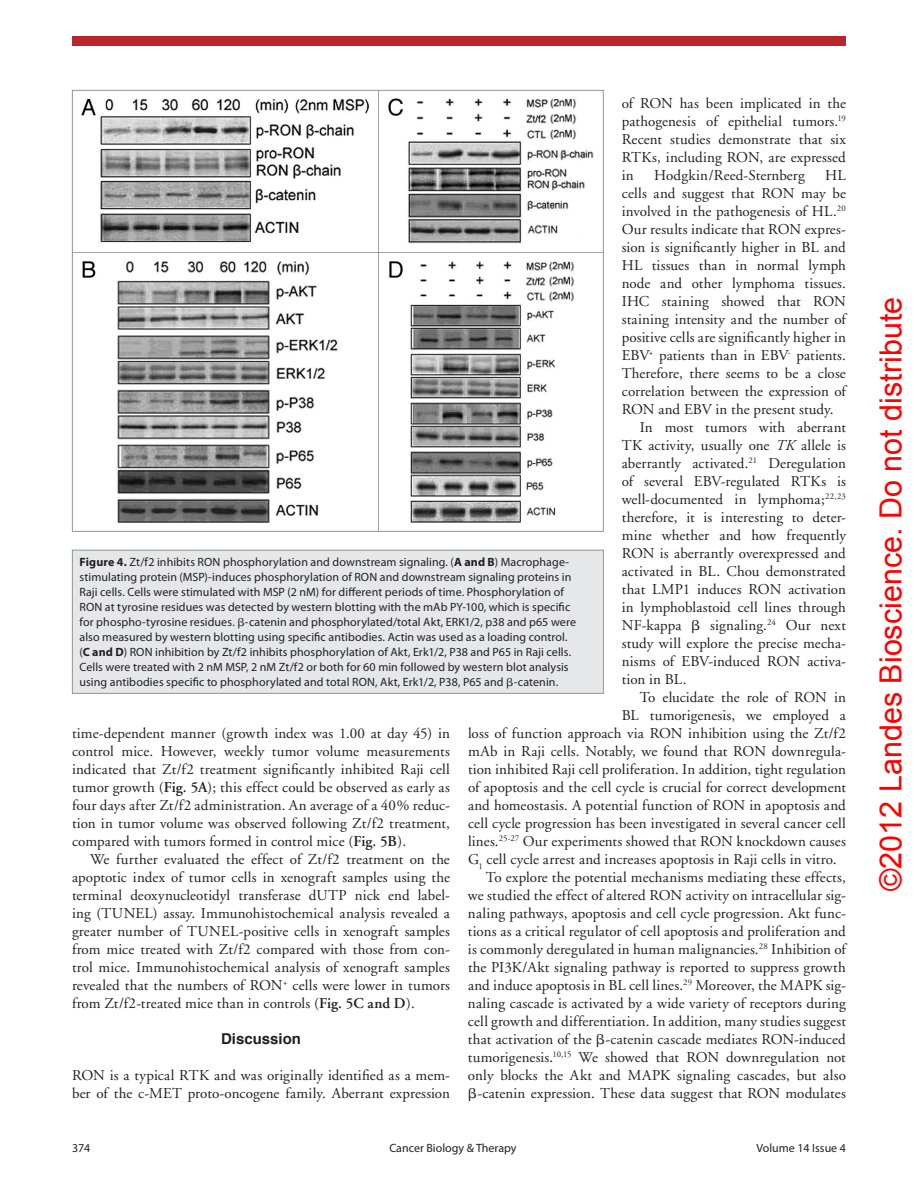
<style>
.page{position:relative;width:918px;height:1188px;background:#fff}
.page>*{position:absolute;margin:0;border:0;box-sizing:border-box;transform-origin:0 0}
.t1{font:30.45px "Arial";color:#f00}
.t2{font:15px/18px "Adobe Garamond";letter-spacing:.01em;color:#231f20;text-align:justify}
.t3{font:700 15px "Helvetica";color:#231f20}
.t4{font:12px/15px "Myriad Pro";letter-spacing:.005em;color:#231f20}
.s1{font-style:italic}
.s2{font-family:"Universal Std Greekw Math Pi"}
.s3{font-weight:700}
.s4{font-weight:600}
</style>
<div class="page">
<div style="left:72px;top:36px;width:774px;height:10px;background:#b7262b"></div>
<div style="left:72px;top:550px;width:531px;height:143px;background:#e6e7e9"></div>
<div style="left:72px;top:550px;width:532px;height:144px;border:1px solid #939598"></div>
<img style="left:74px;top:92px;width:528px;height:438px">
<p class="t2" style="left:622px;top:95px;width:226px">of RON has been implicated in the pathogenesis of epithelial tumors.<sup>19<br></sup>Recent studies demonstrate that six RTKs, including RON, are expressed in</p>
<p class="t2" style="left:654px;top:167px;width:152px">Hodgkin/Reed-Sternberg</p>
<p class="t2" style="left:825px;top:167px;width:22px">HL</p>
<p class="t2" style="left:622px;top:185px;width:226px">cells and suggest that RON may be</p>
<p class="t2" style="left:622px;top:203px;width:226px">involved in the pathogenesis of HL.<sup>20</sup></p>
<p class="t2" style="left:622px;top:221px;width:226px">Our results indicate that RON expres-</p>
<p class="t2" style="left:622px;top:239px;width:226px">sion is significantly higher in BL and</p>
<p class="t2" style="left:622px;top:257px;width:226px">HL tissues than in normal lymph</p>
<p class="t2" style="left:622px;top:275px;width:226px">node and other lymphoma tissues.</p>
<p class="t2" style="left:622px;top:293px;width:226px">IHC staining showed that RON</p>
<p class="t2" style="left:622px;top:311px;width:226px">staining intensity and the number of</p>
<p class="t2" style="left:622px;top:329px;width:226px">positive cells are significantly higher in</p>
<p class="t2" style="left:622px;top:347px;width:226px">EBV<sup>+</sup> patients than in EBV<sup>-</sup> patients.</p>
<p class="t2" style="left:622px;top:365px;width:226px">Therefore, there seems to be a close</p>
<p class="t2" style="left:622px;top:383px;width:226px">correlation between the expression of</p>
<p class="t2" style="left:622px;top:401px;width:213px">RON and EBV in the present study.</p>
<p class="t2" style="left:640px;top:419px;width:208px">In most tumors with aberrant</p>
<p class="t2" style="left:622px;top:437px;width:226px">TK activity, usually one <span class="s1">TK</span> allele is</p>
<p class="t2" style="left:622px;top:455px;width:226px">aberrantly activated.<sup>21</sup> Deregulation</p>
<p class="t2" style="left:622px;top:473px;width:226px">of several EBV-regulated RTKs is</p>
<p class="t2" style="left:622px;top:491px;width:226px">well-documented in lymphoma;<sup>22,23</sup></p>
<p class="t2" style="left:622px;top:509px;width:226px">therefore, it is interesting to deter-</p>
<p class="t2" style="left:622px;top:527px;width:226px">mine whether and how frequently</p>
<p class="t2" style="left:622px;top:545px;width:226px">RON is aberrantly overexpressed and</p>
<p class="t2" style="left:622px;top:563px;width:226px">activated in BL. Chou demonstrated</p>
<p class="t2" style="left:622px;top:581px;width:226px">that LMP1 induces RON activation</p>
<p class="t2" style="left:622px;top:599px;width:226px">in lymphoblastoid cell lines through</p>
<p class="t2" style="left:622px;top:617px;width:226px">NF-kappa <span class="s2">β</span> signaling.<sup>24</sup> Our next</p>
<p class="t2" style="left:622px;top:635px;width:226px">study will explore the precise mecha-</p>
<p class="t2" style="left:622px;top:653px;width:226px">nisms of EBV-induced RON activa-</p>
<p class="t2" style="left:622px;top:671px;width:66px">tion in BL.</p>
<p class="t2" style="left:640px;top:689px;width:208px">To elucidate the role of RON in</p>
<p class="t2" style="left:622px;top:707px;width:226px">BL tumorigenesis, we employed a</p>
<p class="t2" style="left:468px;top:725px;width:379px">loss of function approach via RON inhibition using the Zt/f2</p>
<p class="t2" style="left:468px;top:743px;width:379px">mAb in Raji cells. Notably, we found that RON downregula-</p>
<p class="t2" style="left:468px;top:761px;width:379px">tion inhibited Raji cell proliferation. In addition, tight regulation</p>
<p class="t2" style="left:468px;top:779px;width:379px">of apoptosis and the cell cycle is crucial for correct development</p>
<p class="t2" style="left:468px;top:797px;width:379px">and homeostasis. A potential function of RON in apoptosis and</p>
<p class="t2" style="left:468px;top:815px;width:379px">cell cycle progression has been investigated in several cancer cell</p>
<p class="t2" style="left:468px;top:833px;width:379px">lines.<sup>25-27</sup> Our experiments showed that RON knockdown causes</p>
<p class="t2" style="left:468px;top:851px;width:370px">G<sub>1</sub> cell cycle arrest and increases apoptosis in Raji cells in vitro.</p>
<p class="t2" style="left:486px;top:869px;width:361px">To explore the potential mechanisms mediating these effects,</p>
<p class="t2" style="left:468px;top:887px;width:379px">we studied the effect of altered RON activity on intracellular sig-</p>
<p class="t2" style="left:468px;top:905px;width:379px">naling pathways, apoptosis and cell cycle progression. Akt func-</p>
<p class="t2" style="left:468px;top:923px;width:379px">tions as a critical regulator of cell apoptosis and proliferation and</p>
<p class="t2" style="left:468px;top:941px;width:379px">is commonly deregulated in human malignancies.<sup>28</sup> Inhibition of</p>
<p class="t2" style="left:468px;top:959px;width:379px">the PI3K/Akt signaling pathway is reported to suppress growth</p>
<p class="t2" style="left:468px;top:977px;width:379px">and induce apoptosis in BL cell lines.<sup>29</sup> Moreover, the MAPK sig-</p>
<p class="t2" style="left:468px;top:995px;width:379px">naling cascade is activated by a wide variety of receptors during</p>
<p class="t2" style="left:468px;top:1013px;width:379px">cell growth and differentiation. In addition, many studies suggest</p>
<p class="t2" style="left:468px;top:1031px;width:379px">that activation of the <span class="s2">β</span>-catenin cascade mediates RON-induced</p>
<p class="t2" style="left:468px;top:1049px;width:379px">tumorigenesis.<sup>10,15</sup> We showed that RON downregulation not</p>
<p class="t2" style="left:468px;top:1067px;width:380px">only blocks the Akt and MAPK signaling cascades, but also</p>
<p class="t2" style="left:468px;top:1085px;width:379px"><span class="s2">β</span>-catenin expression. These data suggest that RON modulates</p>
<p class="t4" style="left:79px;top:555px;width:498px"><span class="s3">Figure 4.</span> Zt/f2 inhibits RON phosphorylation and downstream signaling. (<span class="s3">A and B</span>) Macrophage&shy;stimulating protein (MSP)-induces phosphorylation of RON and downstream signaling proteins in Raji cells. Cells were stimulated with MSP (2 nM) for different periods of time. Phosphorylation of RON at tyrosine residues was detected by western blotting with the mAb PY-100, which is specific for phospho-tyrosine residues. <span class="s2">β</span>-catenin and phosphorylated/total Akt, ERK1/2, p38 and p65 were also measured by western blotting using specific antibodies. Actin was used as a loading control. (<span class="s3">C and D</span>) RON inhibition by Zt/f2 inhibits phosphorylation of Akt, Erk1/2, P38 and P65 in Raji cells.<br>Cells were treated with 2 nM MSP, 2 nM Zt/f2 or both for 60 min followed by western blot analysis using antibodies specific to phosphorylated and total RON, Akt, Erk1/2, P38, P65 and <span class="s2">β</span>-catenin.</p>
<p class="t2" style="left:72px;top:725px;width:380px">time-dependent manner (growth index was 1.00 at day 45) in control mice. However, weekly tumor volume measurements indicated that Zt/f2 treatment significantly inhibited Raji cell tumor growth (<span class="s4">Fig. 5A</span>); this effect could be observed as early as four days after Zt/f2 administration. An average of a 40% reduc&shy;tion in tumor volume was observed following Zt/f2 treatment, compared with tumors formed in control mice (<span class="s4">Fig. 5B</span>).</p>
<p class="t2" style="left:72px;top:851px;width:380px;text-indent:18px">We further evaluated the effect of Zt/f2 treatment on the apoptotic index of tumor cells in xenograft samples using the terminal deoxynucleotidyl transferase dUTP nick end label&shy;ing (TUNEL) assay. Immunohistochemical analysis revealed a greater number of TUNEL-positive cells in xenograft samples from mice treated with Zt/f2 compared with those from con&shy;trol mice. Immunohistochemical analysis of xenograft samples revealed that the numbers of RON<sup>+</sup> cells were lower in tumors from Zt/f2-treated mice than in controls (<span class="s4">Fig. 5C and D</span>).</p>
<p class="t3" style="left:221px;top:1027px;width:82px">Discussion</p>
<p class="t2" style="left:72px;top:1067px;width:379px">RON is a typical RTK and was originally identified as a mem&shy;ber of the c-MET proto-oncogene family. Aberrant expression</p>
<p class="t4" style="left:72px;top:1140px;width:20px">374</p>
<p class="t4" style="left:389px;top:1140px;width:129px">Cancer Biology &amp; Therapy</p>
<p class="t4" style="left:757px;top:1140px;width:91px">Volume 14 Issue 4</p>
<h1 class="t1" style="left:871px;top:891px;width:595px;rotate:-90deg">©2012 Landes Bioscience. Do not distribute</h1>
</div>
